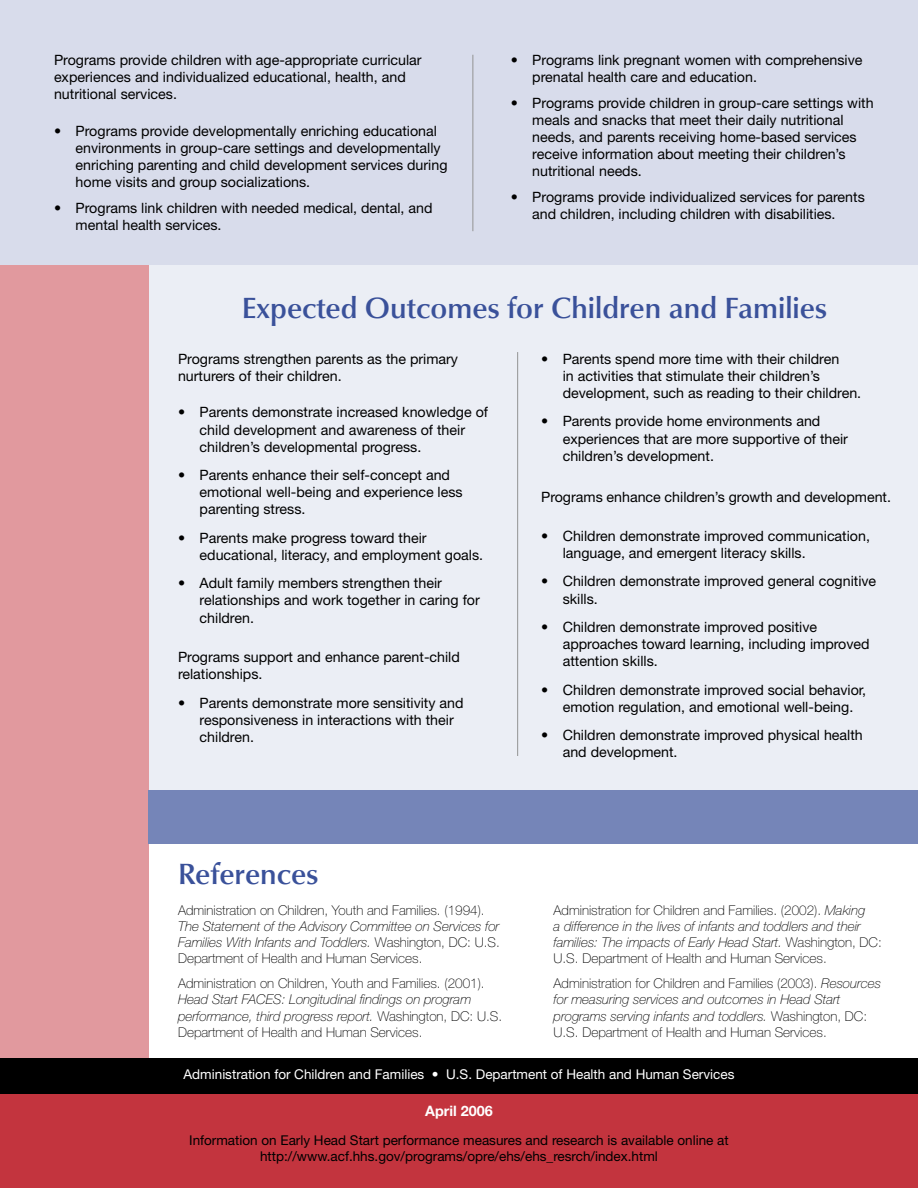
<style>
.page{position:relative;width:918px;height:1188px;background:#fff}
.page>*{position:absolute;margin:0;border:0;box-sizing:border-box;transform-origin:0 0}
.t1{font:500 30px "URW Classico";color:#3a519a}
.t2{font:700 14.4px "Helvetica Neue";color:#fff}
.t3{font:14.25px/17.1px "Helvetica Neue";color:#000}
.t4{font:100 13.5px/16.2px "Helvetica Neue";color:#000}
.t5{font:13.5px/16.2px "Helvetica Neue";color:#000;text-align:center}
.t6{font:13.5px "Helvetica Neue";color:#fff}
.s1{font-style:italic}
</style>
<div class="page">
<div style="left:148px;top:254px;width:770px;height:551px;background:#ebeef5"></div>
<div style="left:0;top:0;width:148px;height:1098px;background:#e1999e"></div>
<div style="left:0;top:0;width:918px;height:265px;background:#d8dceb"></div>
<div style="left:0;top:1062px;width:918px;height:126px;background:#c3343e"></div>
<div style="left:0;top:1058px;width:918px;height:36px;background:#000"></div>
<div style="left:148px;top:790px;width:770px;height:54px;background:#7585b8"></div>
<hr style="left:472px;top:55px;width:1px;height:176px;background:#939393">
<hr style="left:517px;top:352px;width:1px;height:404px;background:#939393">
<p class="t3" style="left:54px;top:51px;width:369px">Programs provide children with age-appropriate curricular experiences and individualized educational, health, and nutritional services.</p>
<p class="t3" style="left:76px;top:122px;width:373px;text-indent:-22px">• Programs provide developmentally enriching educational environments in group-care settings and developmentally enriching parenting and child development services during home visits and group socializations.</p>
<p class="t3" style="left:76px;top:199px;width:358px;text-indent:-22px">• Programs link children with needed medical, dental, and mental health services.</p>
<p class="t3" style="left:532px;top:51px;width:332px;text-indent:-22px">• Programs link pregnant women with comprehensive prenatal health care and education.</p>
<p class="t3" style="left:532px;top:94px;width:343px;text-indent:-22px">• Programs provide children in group-care settings with meals and snacks that meet their daily nutritional needs, and parents receiving home-based services receive information about meeting their children’s nutritional needs.</p>
<p class="t3" style="left:511px;top:188px;width:356px;text-align:center">• Programs provide individualized services for parents and children, including children with disabilities.</p>
<h2 class="t1" style="left:242px;top:290px;width:587px">Expected Outcomes for Children and Families</h2>
<p class="t3" style="left:178px;top:350px;width:282px">Programs strengthen parents as the primary nurturers of their children.</p>
<p class="t3" style="left:200px;top:404px;width:290px;text-indent:-22px">• Parents demonstrate increased knowledge of child development and awareness of their children’s developmental progress.</p>
<p class="t3" style="left:200px;top:466px;width:265px;text-indent:-22px">• Parents enhance their self-concept and emotional well-being and experience less parenting stress.</p>
<p class="t3" style="left:200px;top:529px;width:285px;text-indent:-22px">• Parents make progress toward their educational, literacy, and employment goals.</p>
<p class="t3" style="left:200px;top:574px;width:282px;text-indent:-22px">• Adult family members strengthen their relationships and work together in caring for children.</p>
<p class="t3" style="left:178px;top:648px;width:283px">Programs support and enhance parent-child relationships.</p>
<p class="t3" style="left:200px;top:694px;width:265px;text-indent:-22px">• Parents demonstrate more sensitivity and responsiveness in interactions with their children.</p>
<p class="t3" style="left:563px;top:350px;width:300px;text-indent:-22px">• Parents spend more time with their children<br>in activities that stimulate their children’s development, such as reading to their children.</p>
<p class="t3" style="left:563px;top:413px;width:287px;text-indent:-22px">• Parents provide home environments and experiences that are more supportive of their children’s development.</p>
<p class="t3" style="left:541px;top:488px;width:351px">Programs enhance children’s growth and development.</p>
<p class="t3" style="left:563px;top:527px;width:309px;text-indent:-22px">• Children demonstrate improved communication, language, and emergent literacy skills.</p>
<p class="t3" style="left:563px;top:573px;width:315px;text-indent:-22px">• Children demonstrate improved general cognitive skills.</p>
<p class="t3" style="left:563px;top:618px;width:308px;text-indent:-22px">• Children demonstrate improved positive approaches toward learning, including improved attention skills.</p>
<p class="t3" style="left:563px;top:681px;width:305px;text-indent:-22px">• Children demonstrate improved social behavior, emotion regulation, and emotional well-being.</p>
<p class="t3" style="left:563px;top:726px;width:302px;text-indent:-22px">• Children demonstrate improved physical health and development.</p>
<h2 class="t1" style="left:178px;top:856px;width:142px">References</h2>
<p class="t4" style="left:178px;top:902px;width:323px">Administration on Children, Youth and Families. (1994).<br><span class="s1">The Statement of the Advisory Committee on Services for Families With Infants and Toddlers.</span> Washington, DC: U.S.<br>Department of Health and Human Services.</p>
<p class="t4" style="left:178px;top:975px;width:326px">Administration on Children, Youth and Families. (2001).<br><span class="s1">Head Start FACES: Longitudinal findings on program performance, third progress report.</span> Washington, DC: U.S.<br>Department of Health and Human Services.</p>
<p class="t4" style="left:554px;top:975px;width:329px">Administration for Children and Families (2003). <span class="s1">Resources for measuring services and outcomes in Head Start programs serving infants and toddlers.</span> Washington, DC:<br>U.S. Department of Health and Human Services.</p>
<p class="t4" style="left:554px;top:902px;width:330px">Administration for Children and Families. (2002). <span class="s1">Making<br>a difference in the lives of infants and toddlers and their families: The impacts of Early Head Start.</span> Washington, DC:<br>U.S. Department of Health and Human Services.</p>
<p class="t6" style="left:184px;top:1067px;width:552px">Administration for Children and Families • U.S. Department of Health and Human Services</p>
<p class="t2" style="left:425px;top:1102px;width:69px">April 2006</p>
<p class="t5" style="left:189px;top:1132px;width:541px">Information on Early Head Start performance measures and research is available online at http://www.acf.hhs.gov/programs/opre/ehs/ehs_resrch/index.html</p>
</div>
